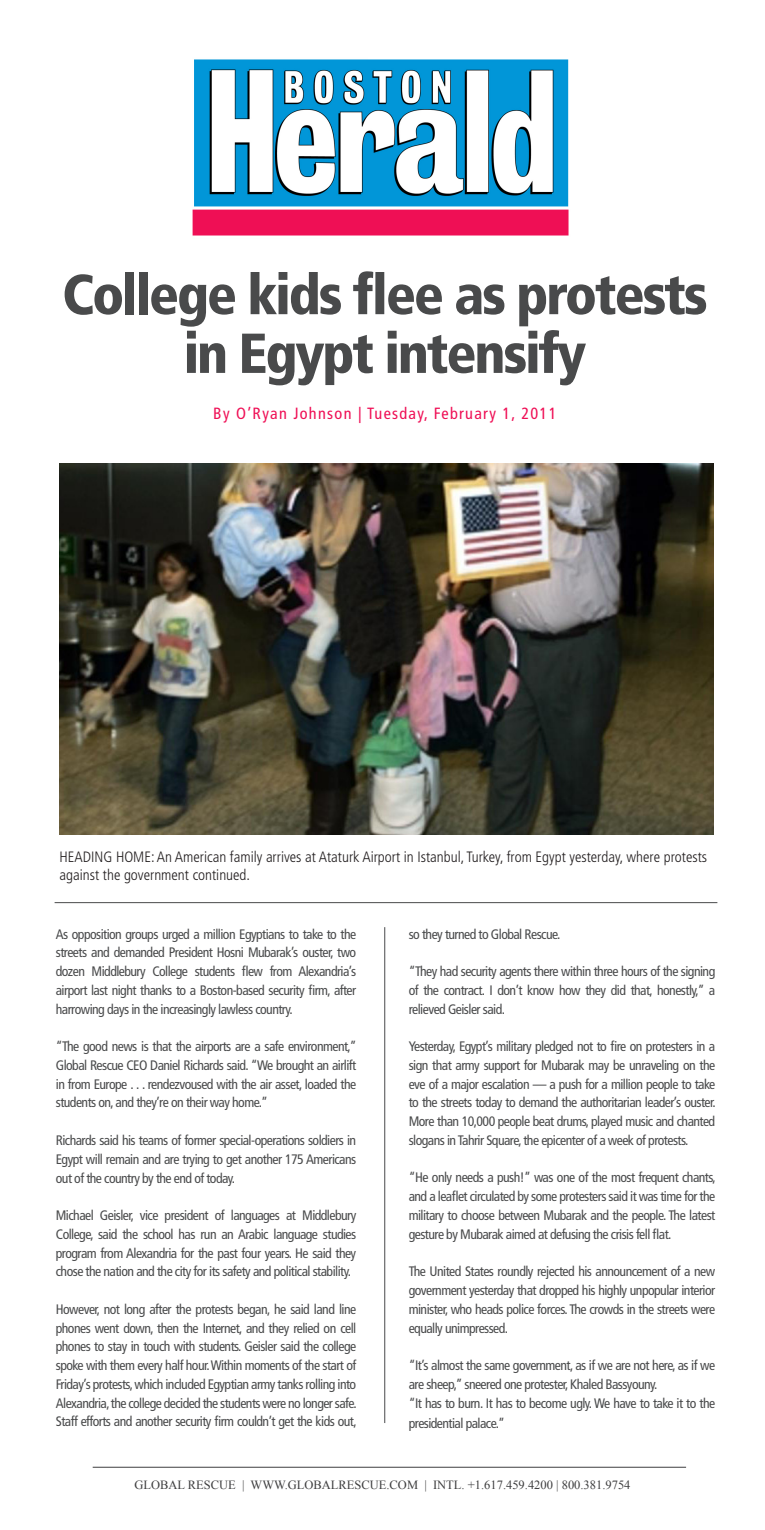
<style>
.page{position:relative;width:765px;height:1530px;background:#fff}
.page>*{position:absolute;margin:0;border:0;box-sizing:border-box;transform-origin:0 0}
.t1{font:900 condensed 56.25px/58.8px "Frutiger LT Std";letter-spacing:-.04em;color:#494a4b;text-align:center}
.t2{font:condensed 16.25px "Frutiger LT Std";letter-spacing:.08em;color:#ef0f55}
.t3{font:300 condensed 15px/18px "Frutiger LT Std";color:#231f20}
.t4{font:condensed 13.75px/18.8px "Frutiger LT Std";letter-spacing:-.04em;color:#494a4b;text-align:justify}
.t5{font:12.5px "Times New Roman";color:#3e3e3f}
</style>
<div class="page">
<hr style="left:93px;top:1467px;width:593px;height:1px;background:#3e3e3f">
<hr style="left:55px;top:902px;width:662px;height:1px;background:#494a4b">
<hr style="left:385px;top:927px;width:1px;height:496px;background:#494a4b">
<img style="left:192px;top:59px;width:377px;height:177px">
<img style="left:60px;top:464px;width:654px;height:371px">
<h1 class="t1" style="left:62px;top:265px;width:647px">College kids flee as protests in Egypt intensify</h1>
<p class="t2" style="left:213px;top:404px;width:345px">By O’Ryan Johnson | Tuesday, February 1, 2011</p>
<p class="t3" style="left:60px;top:848px;width:649px">HEADING HOME: An American family arrives at Ataturk Airport in Istanbul, Turkey, from Egypt yesterday, where protests against the government continued.</p>
<p class="t4" style="left:56px;top:925px;width:302px">As opposition groups urged a million Egyptians to take to the streets and demanded President Hosni Mubarak’s ouster, two dozen Middlebury College students flew from Alexandria’s airport last night thanks to a Boston-based security firm, after harrowing days in the increasingly lawless country.</p>
<p class="t4" style="left:56px;top:1037px;width:302px">“The good news is that the airports are a safe environment,” Global Rescue CEO Daniel Richards said. “We brought an airlift in from Europe . . . rendezvoused with the air asset, loaded the students on, and they’re on their way home.”</p>
<p class="t4" style="left:56px;top:1131px;width:302px">Richards said his teams of former special-operations soldiers in Egypt will remain and are trying to get another 175 Americans out of the country by the end of today.</p>
<p class="t4" style="left:56px;top:1206px;width:302px">Michael Geisler, vice president of languages at Middlebury College, said the school has run an Arabic language studies program from Alexandria for the past four years. He said they chose the nation and the city for its safety and political stability.</p>
<p class="t4" style="left:56px;top:1300px;width:302px">However, not long after the protests began, he said land line phones went down, then the Internet, and they relied on cell phones to stay in touch with students. Geisler said the college spoke with them every half hour. Within moments of the start of Friday’s protests, which included Egyptian army tanks rolling into Alexandria, the college decided the students were no longer safe.<br>Staff efforts and another security firm couldn’t get the kids out,</p>
<p class="t4" style="left:409px;top:925px;width:153px">so they turned to Global Rescue.</p>
<p class="t4" style="left:409px;top:962px;width:308px">“They had security agents there within three hours of the signing of the contract. I don’t know how they did that, honestly,” a relieved Geisler said.</p>
<p class="t4" style="left:409px;top:1037px;width:309px">Yesterday, Egypt’s military pledged not to fire on protesters in a sign that army support for Mubarak may be unraveling on the eve of a major escalation — a push for a million people to take to the streets today to demand the authoritarian leader’s ouster.<br>More than 10,000 people beat drums, played music and chanted slogans in Tahrir Square, the epicenter of a week of protests.</p>
<p class="t4" style="left:409px;top:1168px;width:309px">“He only needs a push!” was one of the most frequent chants, and a leaflet circulated by some protesters said it was time for the military to choose between Mubarak and the people. The latest gesture by Mubarak aimed at defusing the crisis fell flat.</p>
<p class="t4" style="left:409px;top:1262px;width:308px">The United States roundly rejected his announcement of a new government yesterday that dropped his highly unpopular interior minister, who heads police forces. The crowds in the streets were equally unimpressed.</p>
<p class="t4" style="left:409px;top:1356px;width:308px;text-align:left">“It’s almost the same government, as if we are not here, as if we are sheep,” sneered one protester, Khaled Bassyouny.<br>“It has to burn. It has to become ugly. We have to take it to the</p>
<p class="t4" style="left:409px;top:1413px;width:98px">presidential palace.”</p>
<p class="t5" style="left:134px;top:1476px;width:498px">GLOBAL RESCUE | WWW.GLOBALRESCUE.COM | INTL. +1.617.459.4200 | 800.381.9754</p>
</div>
